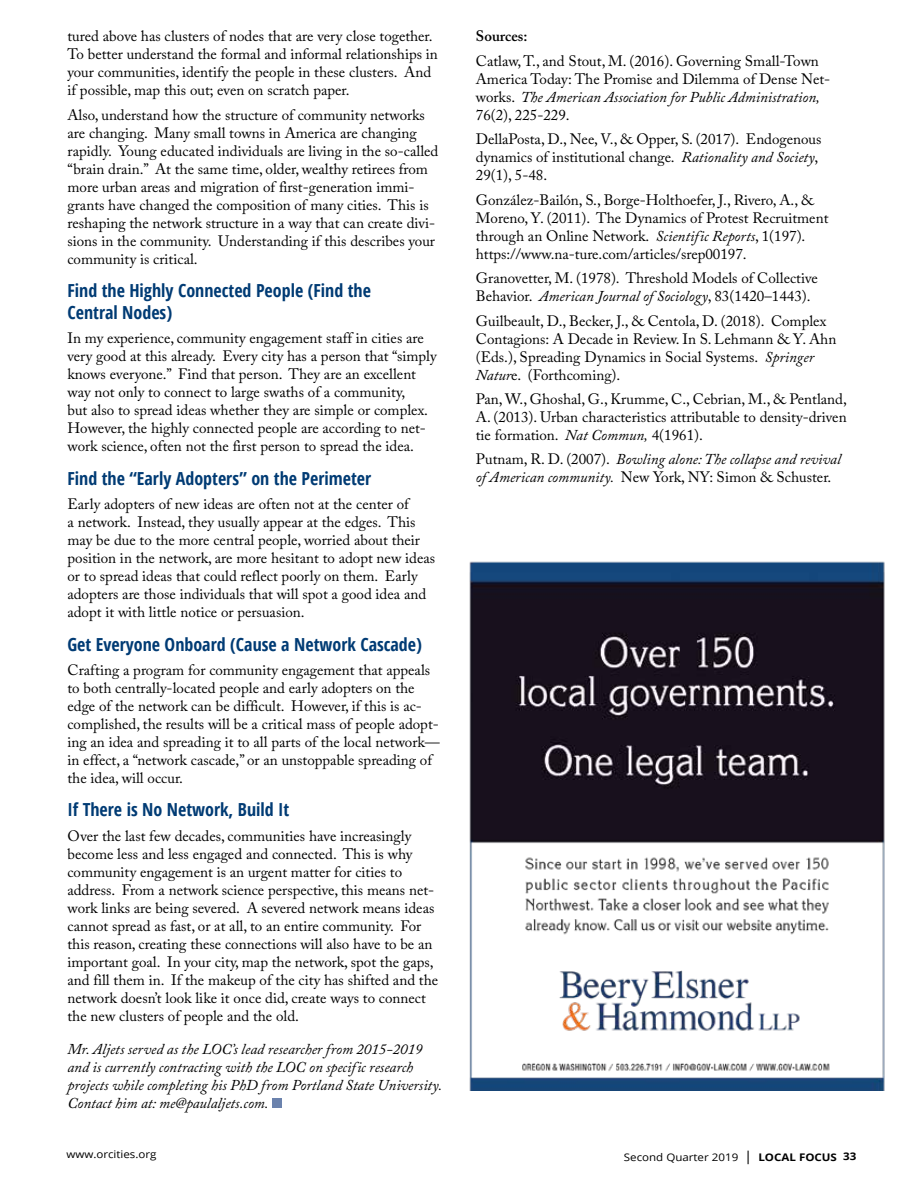
<style>
.page{position:relative;width:918px;height:1188px;background:#fff}
.page>*{position:absolute;margin:0;border:0;box-sizing:border-box;transform-origin:0 0}
.t1{font:700 condensed 18px/21.6px "Open Sans";color:#003b74}
.t2{font:15px/18px "Adobe Caslon Pro";color:#000}
.t3{font:italic 15px/18px "Adobe Caslon Pro";color:#000}
.t4{font:600 15px "Adobe Caslon Pro";color:#000}
.t5{font:10.5px "Open Sans";color:#000;scale:1.1 1}
.s1{font-style:italic}
.s2{font-style:normal}
.s3{font-size:13.5px}
.s4{font-weight:700}
</style>
<div class="page">
<div style="left:272px;top:1099px;width:9px;height:9px;background:#6b82ad"></div>
<img style="left:469px;top:562px;width:416px;height:529px">
<p class="t2" style="left:68px;top:27px;width:372px">tured above has clusters of nodes that are very close together.<br>To better understand the formal and informal relationships in your communities, identify the people in these clusters. And if possible, map this out; even on scratch paper.</p>
<p class="t2" style="left:68px;top:106px;width:372px">Also, understand how the structure of community networks are changing. Many small towns in America are changing rapidly. Young educated individuals are living in the so-called “brain drain.” At the same time, older, wealthy retirees from more urban areas and migration of first-generation immi&shy;grants have changed the composition of many cities. This is reshaping the network structure in a way that can create divi&shy;sions in the community. Understanding if this describes your community is critical.</p>
<p class="t1" style="left:68px;top:279px;width:305px">Find the Highly Connected People (Find the<br>Central Nodes)</p>
<p class="t2" style="left:68px;top:329px;width:371px">In my experience, community engagement staff in cities are very good at this already. Every city has a person that “simply knows everyone.” Find that person. They are an excellent way not only to connect to large swaths of a community,<br>but also to spread ideas whether they are simple or complex.<br>However, the highly connected people are according to net&shy;work science, often not the first person to spread the idea.</p>
<p class="t1" style="left:68px;top:467px;width:305px">Find the “Early Adopters” on the Perimeter</p>
<p class="t2" style="left:68px;top:495px;width:369px">Early adopters of new ideas are often not at the center of<br>a network. Instead, they usually appear at the edges. This may be due to the more central people, worried about their position in the network, are more hesitant to adopt new ideas or to spread ideas that could reflect poorly on them. Early adopters are those individuals that will spot a good idea and adopt it with little notice or persuasion.</p>
<p class="t1" style="left:68px;top:633px;width:356px">Get Everyone Onboard (Cause a Network Cascade)</p>
<p class="t2" style="left:68px;top:661px;width:374px">Crafting a program for community engagement that appeals to both centrally-located people and early adopters on the edge of the network can be difficult. However, if this is ac&shy;complished, the results will be a critical mass of people adopt&shy;ing an idea and spreading it to all parts of the local network— in effect, a “network cascade,” or an unstoppable spreading of the idea, will occur.</p>
<p class="t1" style="left:68px;top:799px;width:223px">If There is No Network, Build It</p>
<p class="t2" style="left:68px;top:827px;width:372px">Over the last few decades, communities have increasingly become less and less engaged and connected. This is why community engagement is an urgent matter for cities to address. From a network science perspective, this means net&shy;work links are being severed. A severed network means ideas cannot spread as fast, or at all, to an entire community. For this reason, creating these connections will also have to be an important goal. In your city, map the network, spot the gaps, and fill them in. If the makeup of the city has shifted and the network doesn’t look like it once did, create ways to connect the new clusters of people and the old.</p>
<p class="t3" style="left:68px;top:1040px;width:376px">Mr. Aljets served as the LOC’s lead researcher from 2015-2019 and is currently contracting with the LOC on specific research projects while completing his PhD from Portland State University.<br>Contact him at: me@paulaljets.com.</p>
<p class="t4" style="left:476px;top:27px;width:53px">Sources:</p>
<p class="t2" style="left:476px;top:52px;width:356px">Catlaw, T., and Stout, M. (2016). Governing Small-Town America Today: The Promise and Dilemma of Dense Net&shy;works. <span class="s1">The American Association for Public Administration, </span>76(2), 225-229.</p>
<p class="t2" style="left:476px;top:130px;width:347px">DellaPosta, D., Nee, V., &amp; Opper, S. (2017). Endogenous dynamics of institutional change. <span class="s1">Rationality and Society</span>,<br>29(1), 5-48.</p>
<p class="t2" style="left:476px;top:190px;width:354px">González-Bailón, S., Borge-Holthoefer, J., Rivero, A., &amp; Moreno, Y. (2011). The Dynamics of Protest Recruitment through an Online Network. <span class="s1">Scientific Reports</span>, 1(197). https://www.na-ture.com/articles/srep00197.</p>
<p class="t2" style="left:476px;top:269px;width:344px">Granovetter, M. (1978). Threshold Models of Collective<br>Behavior. <span class="s1">American Journal of Sociology</span>, 83(1420–1443).</p>
<p class="t2" style="left:476px;top:311px;width:362px">Guilbeault, D., Becker, J., &amp; Centola, D. (2018). Complex Contagions: A Decade in Review. In S. Lehmann &amp; Y. Ahn (Eds.), Spreading Dynamics in Social Systems. <span class="s1">Springer Natur</span>e. (Forthcoming).</p>
<p class="t2" style="left:476px;top:390px;width:373px;text-align:justify">Pan, W., Ghoshal, G., Krumme, C., Cebrian, M., &amp; Pentland, A. (2013). Urban characteristics attributable to density-driven tie formation. <span class="s1">Nat Commun,</span> 4(1961).</p>
<p class="t3" style="left:476px;top:450px;width:367px"><span class="s2">Putnam, R. D. (2007).</span> Bowling alone: The collapse and revival of American community. <span class="s2">New York, NY: Simon &amp; Schuster.</span></p>
<p class="t5" style="left:66px;top:1147px;width:84px">www.orcities.org</p>
<p class="t5" style="left:624px;top:1150px;width:213px">Second Quarter 2019 <span class="s3">|</span> <span class="s4">LOCAL FOCUS 33</span></p>
</div>
